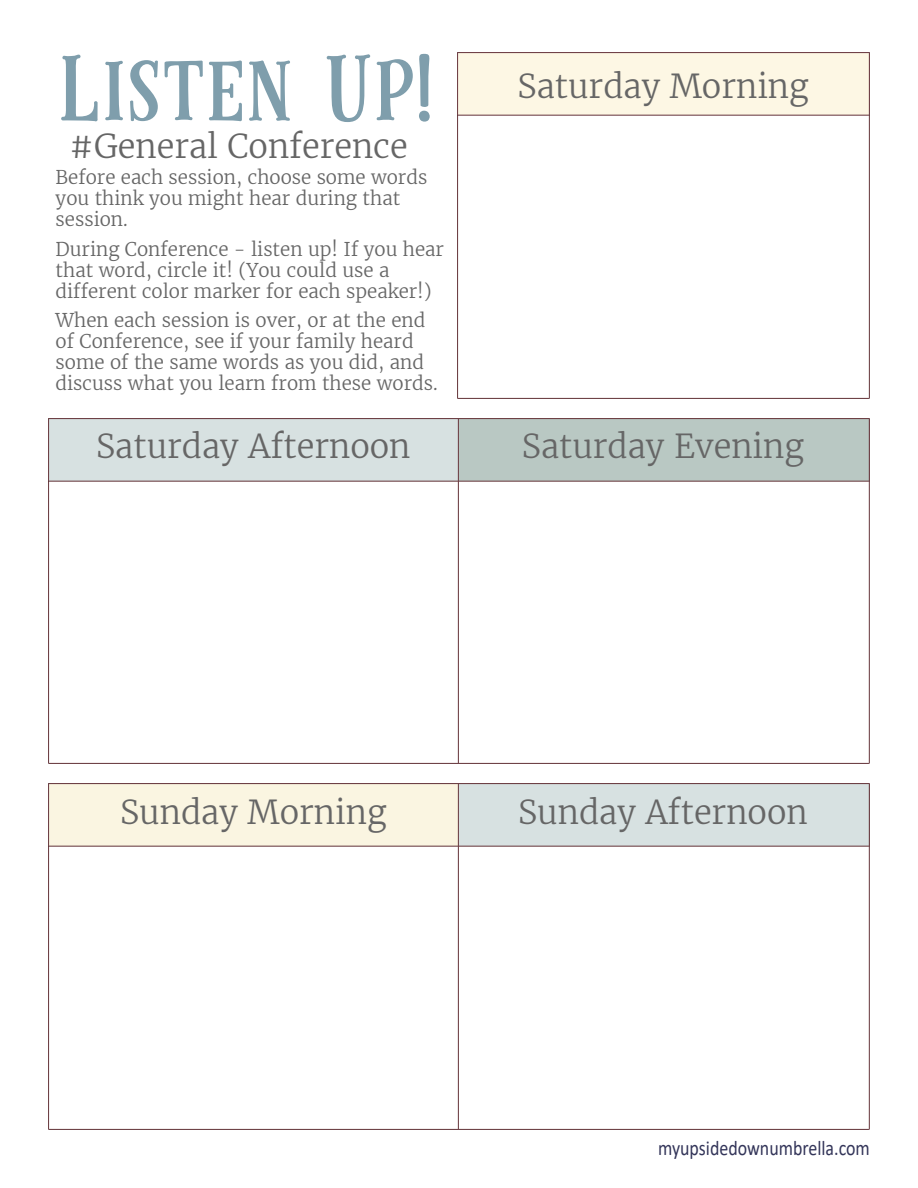
<style>
.page{position:relative;width:918px;height:1188px;background:#fff}
.page>*{position:absolute;margin:0;border:0;box-sizing:border-box;transform-origin:0 0}
.t1{font:95.1px "Cinnamon Peach Serif";color:#7f9eac}
.t2{font:300 32.7px "Merriweather";color:#666}
.t3{font:21px "Calibri";color:#333559;scale:.85 1}
.t4{font:300 18.75px/21.1px "Merriweather";color:#666}
</style>
<div class="page">
<img style="left:458px;top:116px;width:412px;height:282px">
<div style="left:458px;top:53px;width:412px;height:63px;background:#fdf7e4"></div>
<img style="left:48px;top:481px;width:822px;height:282px">
<img style="left:48px;top:418px;width:822px;height:63px">
<img style="left:48px;top:847px;width:822px;height:282px">
<img style="left:48px;top:784px;width:822px;height:63px">
<h1 class="t1" style="left:56px;top:45px;width:378px">Listen Up!</h1>
<h2 class="t2" style="left:70px;top:126px;width:340px">#General Conference</h2>
<p class="t4" style="left:56px;top:167px;width:373px">Before each session, choose some words you think you might hear during that session.</p>
<p class="t4" style="left:56px;top:238px;width:390px">During Conference - listen up! If you hear that word, circle it! (You could use a different color marker for each speaker!)</p>
<p class="t4" style="left:56px;top:310px;width:383px">When each session is over, or at the end of Conference, see if your family heard some of the same words as you did, and discuss what you learn from these words.</p>
<h2 class="t2" style="left:518px;top:65px;width:293px">Saturday Morning</h2>
<h2 class="t2" style="left:96px;top:426px;width:316px">Saturday Afternoon</h2>
<h2 class="t2" style="left:522px;top:426px;width:284px">Saturday Evening</h2>
<h2 class="t2" style="left:120px;top:792px;width:268px">Sunday Morning</h2>
<h2 class="t2" style="left:518px;top:792px;width:291px">Sunday Afternoon</h2>
<p class="t3" style="left:658px;top:1139px;width:251px">myupsidedownumbrella.com</p>
</div>
